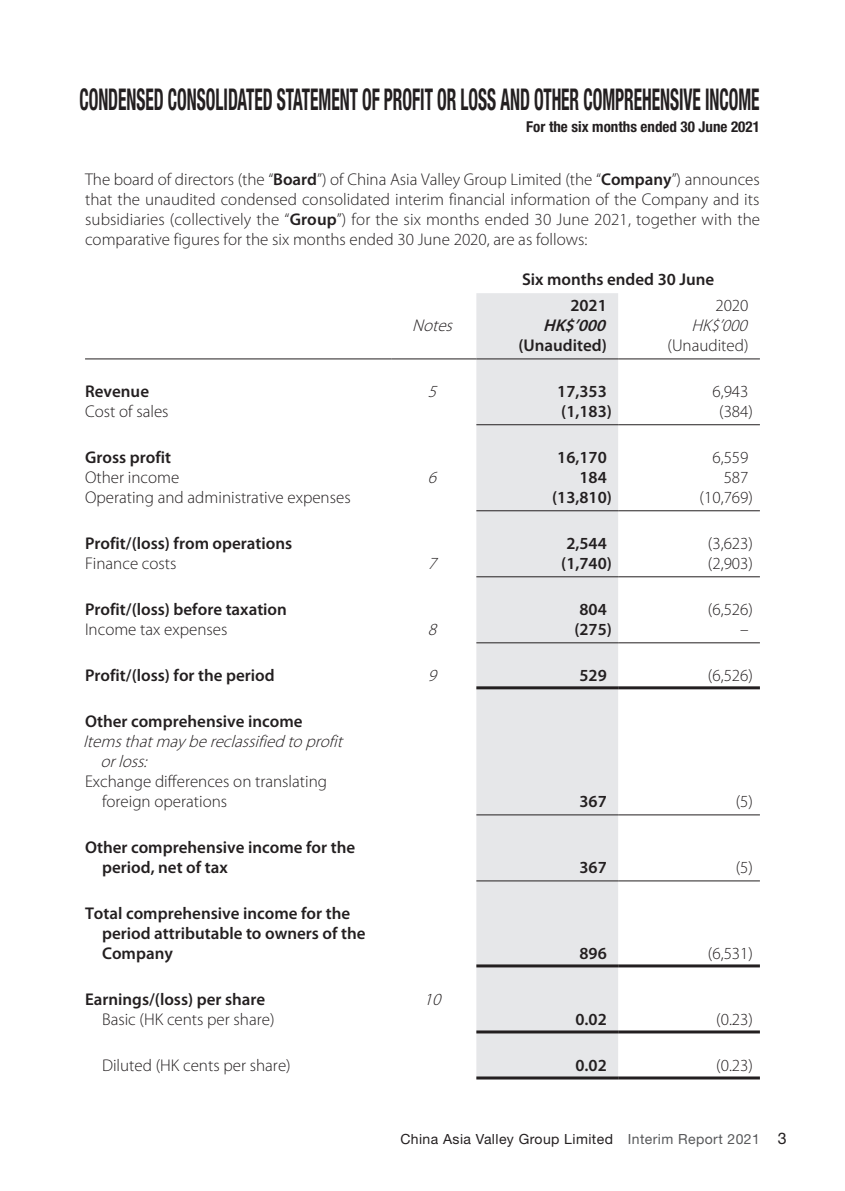
<style>
.page{position:relative;width:845px;height:1191px;background:#fff}
.page>*{position:absolute;margin:0;border:0;box-sizing:border-box;transform-origin:0 0}
.t1{font:700 condensed 30px "Helvetica Neue LT Std";color:#231f20;scale:.58 1}
.t2{font:300 17px/20px "Myriad Pro";color:#231f20;text-align:justify}
.t3{font:600 17px/20px "Myriad Pro";color:#231f20}
.t4{font:italic 300 17px/20px "Myriad Pro";color:#231f20}
.t5{font:italic 600 17px "Myriad Pro";color:#231f20}
.t6{font:700 condensed 15px "Helvetica Neue LT Std";color:#231f20}
.t7{font:14px "Helvetica Neue LT Std";letter-spacing:.03em;color:#231f20}
.s1{font-weight:600}
.s2{color:#57585a}
.s3{font-size:16px}
</style>
<div class="page">
<div style="left:476px;top:293px;width:142px;height:783px;background:#e6e7e9"></div>
<hr style="left:85px;top:358px;width:306px;height:1px;background:#231f20">
<hr style="left:391px;top:358px;width:85px;height:1px;background:#231f20">
<hr style="left:476px;top:358px;width:142px;height:1px;background:#231f20">
<hr style="left:618px;top:358px;width:142px;height:1px;background:#231f20">
<hr style="left:476px;top:424px;width:142px;height:1px;background:#231f20">
<hr style="left:618px;top:424px;width:142px;height:1px;background:#231f20">
<hr style="left:476px;top:510px;width:142px;height:1px;background:#231f20">
<hr style="left:618px;top:510px;width:142px;height:1px;background:#231f20">
<hr style="left:476px;top:576px;width:142px;height:1px;background:#231f20">
<hr style="left:618px;top:576px;width:142px;height:1px;background:#231f20">
<hr style="left:476px;top:642px;width:142px;height:1px;background:#231f20">
<hr style="left:618px;top:642px;width:142px;height:1px;background:#231f20">
<hr style="left:476px;top:686px;width:142px;height:3px;background:#231f20">
<hr style="left:618px;top:686px;width:142px;height:3px;background:#231f20">
<hr style="left:476px;top:814px;width:142px;height:1px;background:#231f20">
<hr style="left:618px;top:814px;width:142px;height:1px;background:#231f20">
<hr style="left:476px;top:880px;width:142px;height:1px;background:#231f20">
<hr style="left:618px;top:880px;width:142px;height:1px;background:#231f20">
<hr style="left:476px;top:964px;width:142px;height:3px;background:#231f20">
<hr style="left:618px;top:964px;width:142px;height:3px;background:#231f20">
<hr style="left:476px;top:1030px;width:142px;height:3px;background:#231f20">
<hr style="left:618px;top:1030px;width:142px;height:3px;background:#231f20">
<hr style="left:476px;top:1076px;width:142px;height:3px;background:#231f20">
<hr style="left:618px;top:1076px;width:142px;height:3px;background:#231f20">
<h1 class="t1" style="left:79px;top:81px;width:1174px">CONDENSED CONSOLIDATED STATEMENT OF PROFIT OR LOSS AND OTHER COMPREHENSIVE INCOME</h1>
<p class="t6" style="left:526px;top:117px;width:235px">For the six months ended 30 June 2021</p>
<p class="t2" style="left:85px;top:169px;width:676px">The board of directors (the “<span class="s1">Board</span>”) of China Asia Valley Group Limited (the “<span class="s1">Company</span>”) announces that the unaudited condensed consolidated interim financial information of the Company and its subsidiaries (collectively the “<span class="s1">Group</span>”) for the six months ended 30 June 2021, together with the comparative figures for the six months ended 30 June 2020, are as follows:</p>
<p class="t3" style="left:570px;top:266px;width:145px;line-height:25.6px;text-indent:-48px">Six months ended 30 June<br>2021</p>
<p class="t2" style="left:715px;top:295px;width:35px">2020</p>
<p class="t4" style="left:412px;top:315px;width:47px">Notes</p>
<p class="t5" style="left:543px;top:314px;width:69px">HK$’000</p>
<p class="t4" style="left:691px;top:315px;width:62px">HK$’000</p>
<p class="t3" style="left:518px;top:335px;width:90px">(Unaudited)</p>
<p class="t2" style="left:667px;top:335px;width:83px">(Unaudited)</p>
<p class="t3" style="left:85px;top:381px;width:66px">Revenue</p>
<p class="t4" style="left:428px;top:381px;width:15px">5</p>
<p class="t3" style="left:557px;top:381px;width:51px">17,353</p>
<p class="t2" style="left:712px;top:381px;width:38px">6,943</p>
<p class="t2" style="left:85px;top:401px;width:85px">Cost of sales</p>
<p class="t3" style="left:561px;top:401px;width:52px">(1,183)</p>
<p class="t2" style="left:719px;top:401px;width:35px">(384)</p>
<p class="t3" style="left:85px;top:447px;width:87px">Gross profit</p>
<p class="t3" style="left:557px;top:447px;width:51px">16,170</p>
<p class="t2" style="left:712px;top:447px;width:38px">6,559</p>
<p class="t2" style="left:85px;top:467px;width:96px">Other income</p>
<p class="t4" style="left:428px;top:467px;width:15px">6</p>
<p class="t3" style="left:579px;top:467px;width:29px">184</p>
<p class="t2" style="left:723px;top:467px;width:26px">587</p>
<p class="t2" style="left:85px;top:487px;width:267px">Operating and administrative expenses</p>
<p class="t3" style="left:552px;top:487px;width:61px">(13,810)</p>
<p class="t2" style="left:699px;top:487px;width:55px">(10,769)</p>
<p class="t3" style="left:85px;top:533px;width:209px">Profit/(loss) from operations</p>
<p class="t3" style="left:566px;top:533px;width:42px">2,544</p>
<p class="t2" style="left:708px;top:533px;width:47px">(3,623)</p>
<p class="t2" style="left:85px;top:553px;width:93px">Finance costs</p>
<p class="t4" style="left:428px;top:553px;width:15px">7</p>
<p class="t3" style="left:561px;top:553px;width:52px">(1,740)</p>
<p class="t2" style="left:708px;top:553px;width:47px">(2,903)</p>
<p class="t3" style="left:85px;top:599px;width:203px">Profit/(loss) before taxation</p>
<p class="t3" style="left:579px;top:599px;width:29px">804</p>
<p class="t2" style="left:708px;top:599px;width:47px">(6,526)</p>
<p class="t2" style="left:85px;top:619px;width:144px">Income tax expenses</p>
<p class="t4" style="left:428px;top:619px;width:15px">8</p>
<p class="t3" style="left:574px;top:619px;width:39px">(275)</p>
<p class="t2" style="left:740px;top:619px;width:10px">–</p>
<p class="t3" style="left:85px;top:665px;width:191px">Profit/(loss) for the period</p>
<p class="t4" style="left:428px;top:665px;width:15px">9</p>
<p class="t3" style="left:579px;top:665px;width:29px">529</p>
<p class="t2" style="left:708px;top:665px;width:47px">(6,526)</p>
<p class="t3" style="left:85px;top:711px;width:219px">Other comprehensive income</p>
<p class="t4" style="left:100px;top:731px;width:249px;text-indent:-17px">Itemsthatmaybereclassifiedtoprofit orloss:</p>
<p class="t2" style="left:102px;top:771px;width:226px;text-indent:-17px">Exchange differences on translating foreign operations</p>
<p class="t3" style="left:579px;top:791px;width:29px">367</p>
<p class="t2" style="left:736px;top:791px;width:19px">(5)</p>
<p class="t3" style="left:102px;top:837px;width:255px;text-indent:-17px">Other comprehensive income for the period, net of tax</p>
<p class="t3" style="left:102px;top:903px;width:265px;text-indent:-17px">Total comprehensive income for the period attributable to owners of the<br>Company</p>
<p class="t3" style="left:579px;top:857px;width:29px">367</p>
<p class="t2" style="left:736px;top:857px;width:19px">(5)</p>
<p class="t3" style="left:579px;top:943px;width:29px">896</p>
<p class="t2" style="left:708px;top:943px;width:47px">(6,531)</p>
<p class="t3" style="left:85px;top:989px;width:182px">Earnings/(loss) per share</p>
<p class="t4" style="left:424px;top:989px;width:23px">10</p>
<p class="t2" style="left:102px;top:1009px;width:174px">Basic (HK cents per share)</p>
<p class="t3" style="left:575px;top:1009px;width:33px">0.02</p>
<p class="t2" style="left:716px;top:1009px;width:38px">(0.23)</p>
<p class="t2" style="left:102px;top:1055px;width:190px">Diluted (HK cents per share)</p>
<p class="t3" style="left:575px;top:1055px;width:33px">0.02</p>
<p class="t2" style="left:716px;top:1055px;width:38px">(0.23)</p>
<p class="t7" style="left:400px;top:1131px;width:388px">China Asia Valley Group Limited <span class="s2">Interim Report 2021</span> <span class="s3">3</span></p>
</div>
